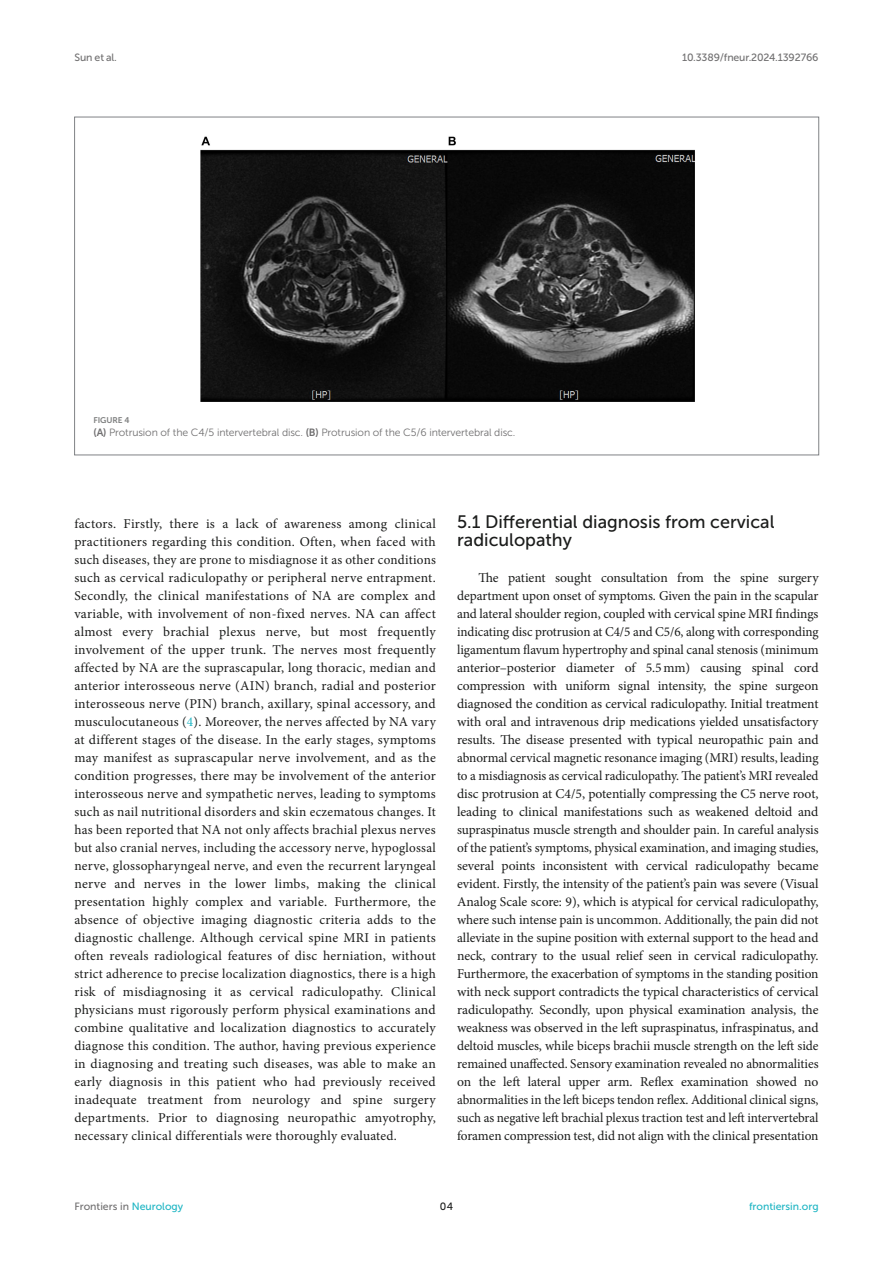
<style>
.page{position:relative;width:893px;height:1263px;background:#fff}
.page>*{position:absolute;margin:0;border:0;box-sizing:border-box;transform-origin:0 0}
.HEAD_2{font:18px/18px "Museo Sans 500";color:#1b1c1b}
.TEXT_FLUSH{font:13.5px/18px "Minion Pro";color:#1b1c1b;text-align:justify}
.FIG_LEG{font:10.5px "Museo Sans 300";letter-spacing:-.01em;color:#706f70}
.t1{font:10.5px "Museo Sans 500";letter-spacing:-.015em;color:#706f70}
.t2{font:10.5px "Museo Sans 500";color:#1db5c3}
.t3{font:10.5px "Museo Sans 500";color:#1b1c1b}
.FIG_HD{font:8.25px "Museo Sans 700";letter-spacing:-.01em;color:#7e7f7f}
.s1{font-family:"Museo Sans 700"}
.s2{color:#1db5c3}
</style>
<div class="page">
<img style="left:200px;top:136px;width:495px;height:266px">
<p class="t1" style="left:74px;top:51px;width:44px">Sun et al.</p>
<p class="t1" style="left:682px;top:51px;width:138px">10.3389/fneur.2024.1392766</p>
<p class="FIG_HD" style="left:94px;top:415px;width:37px">FIGURE 4</p>
<p class="FIG_LEG" style="left:94px;top:427px;width:423px"><span class="s1">(A)</span> Protrusion of the C4/5 intervertebral disc. <span class="s1">(B)</span> Protrusion of the C5/6 intervertebral disc.</p>
<p class="TEXT_FLUSH" style="left:74px;top:515px;width:363px">factors. Firstly, there is a lack of awareness among clinical practitioners regarding this condition. Often, when faced with such diseases, they are prone to misdiagnose it as other conditions such as cervical radiculopathy or peripheral nerve entrapment.<br>Secondly, the clinical manifestations of NA are complex and variable, with involvement of non-fixed nerves. NA can affect almost every brachial plexus nerve, but most frequently involvement of the upper trunk. The nerves most frequently affected by NA are the suprascapular, long thoracic, median and anterior interosseous nerve (AIN) branch, radial and posterior interosseous nerve (PIN) branch, axillary, spinal accessory, and musculocutaneous (<span class="s2">4</span>). Moreover, the nerves affected by NA vary at different stages of the disease. In the early stages, symptoms may manifest as suprascapular nerve involvement, and as the condition progresses, there may be involvement of the anterior interosseous nerve and sympathetic nerves, leading to symptoms such as nail nutritional disorders and skin eczematous changes. It has been reported that NA not only affects brachial plexus nerves but also cranial nerves, including the accessory nerve, hypoglossal nerve, glossopharyngeal nerve, and even the recurrent laryngeal nerve and nerves in the lower limbs, making the clinical presentation highly complex and variable. Furthermore, the absence of objective imaging diagnostic criteria adds to the diagnostic challenge. Although cervical spine MRI in patients often reveals radiological features of disc herniation, without strict adherence to precise localization diagnostics, there is a high risk of misdiagnosing it as cervical radiculopathy. Clinical physicians must rigorously perform physical examinations and combine qualitative and localization diagnostics to accurately diagnose this condition. The author, having previous experience in diagnosing and treating such diseases, was able to make an early diagnosis in this patient who had previously received inadequate treatment from neurology and spine surgery departments. Prior to diagnosing neuropathic amyotrophy, necessary clinical differentials were thoroughly evaluated.</p>
<p class="HEAD_2" style="left:457px;top:513px;width:319px">5.1 Differential diagnosis from cervical radiculopathy</p>
<p class="TEXT_FLUSH" style="left:457px;top:569px;width:363px;text-indent:21px">The patient sought consultation from the spine surgery department upon onset of symptoms. Given the pain in the scapular and lateral shoulder region, coupled with cervical spine MRI findings indicating disc protrusion at C4/5 and C5/6, along with corresponding ligamentum flavum hypertrophy and spinal canal stenosis (minimum anterior–posterior diameter of 5.5mm) causing spinal cord compression with uniform signal intensity, the spine surgeon diagnosed the condition as cervical radiculopathy. Initial treatment with oral and intravenous drip medications yielded unsatisfactory results. The disease presented with typical neuropathic pain and abnormal cervical magnetic resonance imaging (MRI) results, leading to a misdiagnosis as cervical radiculopathy. The patient’s MRI revealed disc protrusion at C4/5, potentially compressing the C5 nerve root, leading to clinical manifestations such as weakened deltoid and supraspinatus muscle strength and shoulder pain. In careful analysis of the patient’s symptoms, physical examination, and imaging studies, several points inconsistent with cervical radiculopathy became evident. Firstly, the intensity of the patient’s pain was severe (Visual Analog Scale score: 9), which is atypical for cervical radiculopathy, where such intense pain is uncommon. Additionally, the pain did not alleviate in the supine position with external support to the head and neck, contrary to the usual relief seen in cervical radiculopathy.<br>Furthermore, the exacerbation of symptoms in the standing position with neck support contradicts the typical characteristics of cervical radiculopathy. Secondly, upon physical examination analysis, the weakness was observed in the left supraspinatus, infraspinatus, and deltoid muscles, while biceps brachii muscle strength on the left side remained unaffected. Sensory examination revealed no abnormalities on the left lateral upper arm. Reflex examination showed no abnormalities in the left biceps tendon reflex. Additional clinical signs, such as negative left brachial plexus traction test and left intervertebral foramen compression test, did not align with the clinical presentation</p>
<p class="t1" style="left:74px;top:1200px;width:110px">Frontiers in <span class="s2">Neurology</span></p>
<p class="t3" style="left:440px;top:1200px;width:15px">04</p>
<p class="t2" style="left:749px;top:1200px;width:71px">frontiersin.org</p>
</div>
